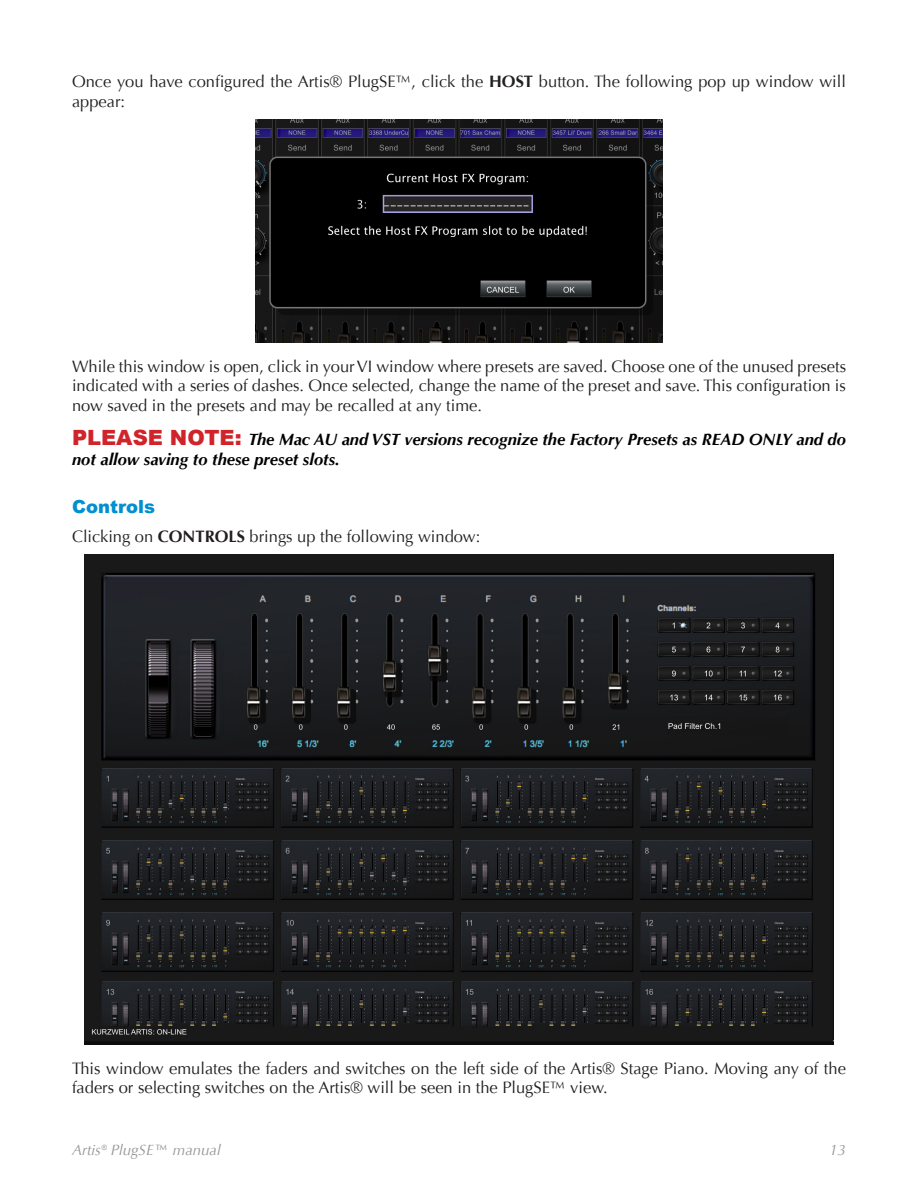
<style>
.page{position:relative;width:918px;height:1188px;background:#fff}
.page>*{position:absolute;margin:0;border:0;box-sizing:border-box;transform-origin:0 0}
.Head_2{font:900 18px "Arial";color:#008fd0}
.Body_Text{font:16.5px/19.8px "Optima";color:#231f20}
.Body_Text-2{font:italic 700 16.5px/19.8px "Optima";color:#000}
.t1{font:italic 15px "Optima";color:#939598}
.s1{font-weight:700}
.s2{font-family:"Arial";font-weight:900;font-style:normal;font-size:21px;color:#d1232a}
</style>
<div class="page">
<img style="left:255px;top:119px;width:408px;height:224px">
<img style="left:85px;top:554px;width:748px;height:491px">
<p class="Body_Text" style="left:72px;top:72px;width:775px">Once you have configured the Artis® PlugSE™, click the <span class="s1">HOST</span> button. The following pop up window will appear:</p>
<p class="Body_Text" style="left:72px;top:356px;width:776px;text-align:justify">While this window is open, click in your VI window where presets are saved. Choose one of the unused presets indicated with a series of dashes. Once selected, change the name of the preset and save. This configuration is now saved in the presets and may be recalled at any time.</p>
<p class="Body_Text-2" style="left:72px;top:430px;width:775px"><span class="s2">PLEASE NOTE:</span> The Mac AU and VST versions recognize the Factory Presets as READ ONLY and do not allow saving to these preset slots.</p>
<p class="Head_2" style="left:72px;top:494px;width:85px">Controls</p>
<p class="Body_Text" style="left:72px;top:527px;width:410px">Clicking on <span class="s1">CONTROLS</span> brings up the following window:</p>
<p class="Body_Text" style="left:72px;top:1058px;width:775px">This window emulates the faders and switches on the left side of the Artis® Stage Piano. Moving any of the faders or selecting switches on the Artis® will be seen in the PlugSE™ view.</p>
<p class="t1" style="left:72px;top:1141px;width:150px">Artis® PlugSE™ manual</p>
<p class="t1" style="left:829px;top:1141px;width:18px">13</p>
</div>
